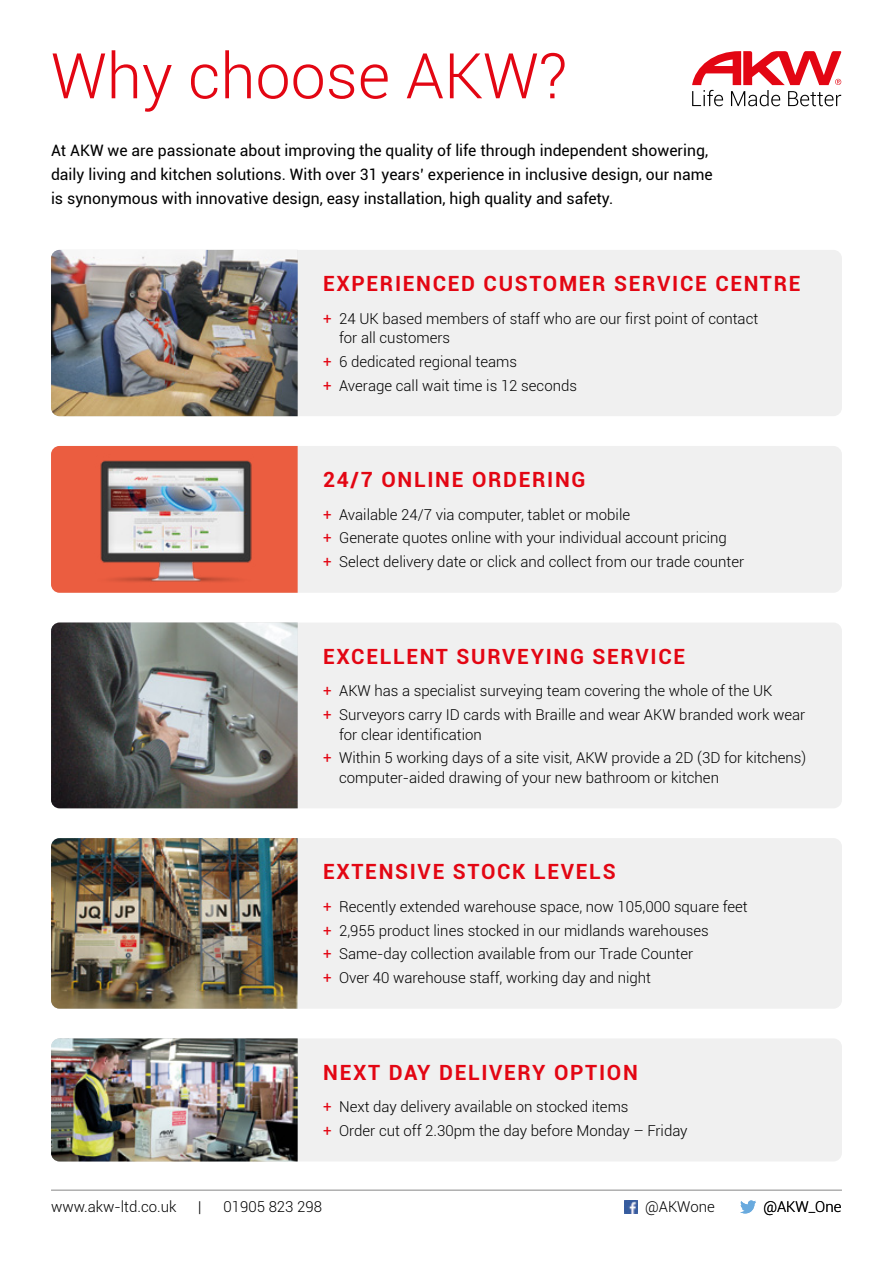
<style>
.page{position:relative;width:893px;height:1263px;background:#fff}
.page>*{position:absolute;margin:0;border:0;box-sizing:border-box;transform-origin:0 0}
.t1{font:300 63px "Roboto";color:#e30613}
.t2{font:700 21px "Roboto";letter-spacing:.08em;color:#e30613}
.t3{font:15.75px/24px "Roboto";color:#000}
.t4{font:300 15px/23.7px "Roboto";color:#000}
.s1{font-weight:400;color:#e30613}
</style>
<div class="page">
<svg style="left:692px;top:51px;width:150px;height:55px"></svg>
<hr style="left:51px;top:1190px;width:791px;height:1px;background:#878787">
<div style="left:51px;top:250px;width:791px;height:166px;background:#f0f0f0;border-radius:9px"></div>
<img style="left:51px;top:250px;width:247px;height:166px">
<div style="left:51px;top:446px;width:791px;height:147px;background:#f0f0f0;border-radius:9px"></div>
<img style="left:51px;top:446px;width:247px;height:147px">
<div style="left:51px;top:622px;width:791px;height:186px;background:#f0f0f0;border-radius:9px"></div>
<img style="left:51px;top:622px;width:247px;height:186px">
<div style="left:51px;top:838px;width:791px;height:171px;background:#f0f0f0;border-radius:9px"></div>
<img style="left:51px;top:838px;width:247px;height:171px">
<div style="left:51px;top:1038px;width:791px;height:123px;background:#f0f0f0;border-radius:9px"></div>
<img style="left:51px;top:1038px;width:247px;height:123px">
<svg style="left:740px;top:1200px;width:16px;height:13px"></svg>
<svg style="left:625px;top:1200px;width:13px;height:13px"></svg>
<h1 class="t1" style="left:51px;top:32px;width:518px">Why choose AKW?</h1>
<p class="t3" style="left:51px;top:138px;width:663px">At AKW we are passionate about improving the quality of life through independent showering, daily living and kitchen solutions. With over 31 years’ experience in inclusive design, our name is synonymous with innovative design, easy installation, high quality and safety.</p>
<h2 class="t2" style="left:323px;top:269px;width:479px">EXPERIENCED CUSTOMER SERVICE CENTRE</h2>
<p class="t4" style="left:339px;top:308px;width:421px;line-height:19.5px;text-indent:-16px"><span class="s1">+</span> 24 UK based members of staff who are our first point of contact for all customers</p>
<p class="t4" style="left:323px;top:349px;width:255px"><span class="s1">+</span> 6 dedicated regional teams<br><span class="s1">+</span> Average call wait time is 12 seconds</p>
<h2 class="t2" style="left:323px;top:465px;width:264px">24/7 ONLINE ORDERING</h2>
<p class="t4" style="left:323px;top:502px;width:423px"><span class="s1">+</span> Available 24/7 via computer, tablet or mobile<br><span class="s1">+</span> Generate quotes online with your individual account pricing<br><span class="s1">+</span> Select delivery date or click and collect from our trade counter</p>
<h2 class="t2" style="left:323px;top:641px;width:363px">EXCELLENT SURVEYING SERVICE</h2>
<p class="t4" style="left:323px;top:679px;width:484px"><span class="s1">+</span> AKW has a specialist surveying team covering the whole of the UK<br><span class="s1">+</span> Surveyors carry ID cards with Braille and wear AKW branded work wear</p>
<p class="t4" style="left:323px;top:722px;width:484px;text-indent:16px">for clear identification<br><span class="s1">+</span> Within 5 working days of a site visit, AKW provide a 2D (3D for kitchens)</p>
<p class="t4" style="left:339px;top:765px;width:381px">computer-aided drawing of your new bathroom or kitchen</p>
<h2 class="t2" style="left:323px;top:857px;width:294px">EXTENSIVE STOCK LEVELS</h2>
<p class="t4" style="left:323px;top:894px;width:426px"><span class="s1">+</span> Recently extended warehouse space, now 105,000 square feet <span class="s1">+</span> 2,955 product lines stocked in our midlands warehouses<br><span class="s1">+</span> Same-day collection available from our Trade Counter<br><span class="s1">+</span> Over 40 warehouse staff, working day and night</p>
<h2 class="t2" style="left:323px;top:1057px;width:316px">NEXT DAY DELIVERY OPTION</h2>
<p class="t4" style="left:323px;top:1094px;width:366px"><span class="s1">+</span> Next day delivery available on stocked items<br><span class="s1">+</span> Order cut off 2.30pm the day before Monday – Friday</p>
<p class="t4" style="left:51px;top:1194px;width:127px">www.akw-ltd.co.uk</p>
<p class="t4" style="left:198px;top:1194px;width:5px">|</p>
<p class="t4" style="left:223px;top:1194px;width:100px">01905 823 298</p>
<p class="t4" style="left:645px;top:1194px;width:71px">@AKWone</p>
<p class="t4" style="left:763px;top:1194px;width:80px">@AKW_One</p>
</div>
